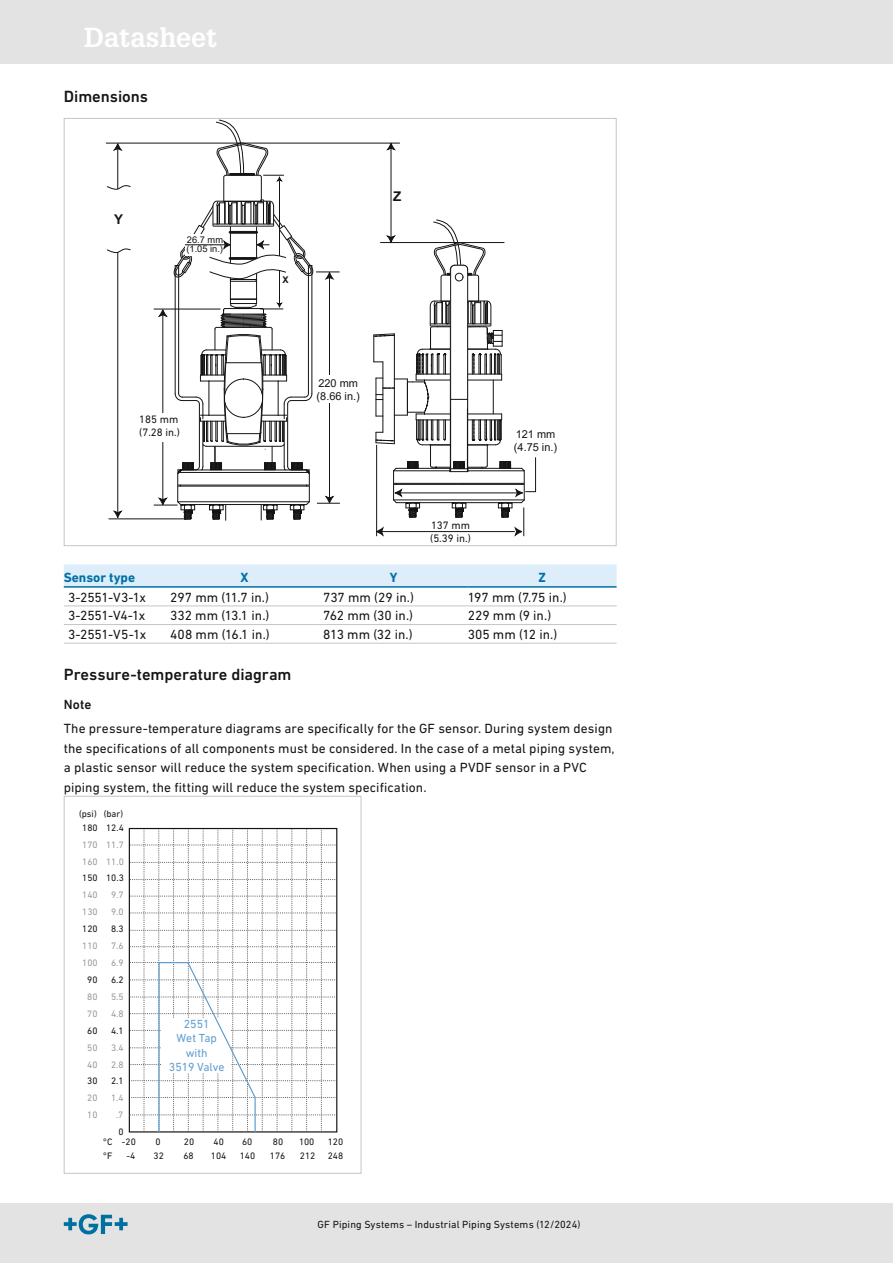
<style>
.page{position:relative;width:893px;height:1263px;background:#fff}
.page>*{position:absolute;margin:0;border:0;box-sizing:border-box;transform-origin:0 0}
.t1{font:700 27px "Glypha LT Pro";color:#fff}
.Überschrift_4__oNr{font:500 16.5px "DIN Next W1 G";color:#131413}
.Grundtext{font:13.5px/19.5px "DIN Next W1 G";letter-spacing:.005em;color:#131413}
.Tabelle_Text_links{font:13.5px "DIN Next W1 G";color:#131413}
.Table-Head-Font-GF-Blue-9pt-bold{font:700 13.5px "DIN Next W1 G";color:#0070a4}
.Überschrift_5_Spitztitel{font:500 13.5px "DIN Next W1 G";color:#131413}
.t2{font:700 13.35px "Arial";color:#131413}
.t3{font:11.85px/14.2px "DIN Next W1 G";color:#5e9dd1;text-align:center}
.t4{font:10.95px/13.2px "DIN Next W1 G";color:#131413}
.t5{font:10.95px/13.2px "Arial";color:#131413}
.t6{font:10.5px "DIN Next W1 G";letter-spacing:.015em;color:#131413}
.t7{font:9.45px/10.5px "DIN Next W1 G";color:#131413}
.t8{font:9.45px "DIN Next W1 G";color:#999}
.t9{font:9.3px/9.3px "Arial";color:#131413}
.t10{font:700 9.3px "Arial";color:#131413}
</style>
<div class="page">
<div style="left:0;top:1203px;width:893px;height:60px;background:#e3e3e3"></div>
<svg style="left:64px;top:1214px;width:64px;height:20px"></svg>
<div style="left:0;top:0;width:893px;height:64px;background:#e3e3e3"></div>
<div style="left:64px;top:564px;width:553px;height:22px;background:#ddedfa"></div>
<hr style="left:64px;top:586px;width:106px;height:2px;background:#0070a4">
<hr style="left:170px;top:586px;width:149px;height:2px;background:#0070a4">
<hr style="left:319px;top:586px;width:149px;height:2px;background:#0070a4">
<hr style="left:468px;top:586px;width:149px;height:2px;background:#0070a4">
<hr style="left:170px;top:605px;width:149px;height:1px;background:#c4c5c5">
<hr style="left:468px;top:605px;width:149px;height:1px;background:#c4c5c5">
<hr style="left:170px;top:624px;width:149px;height:1px;background:#c4c5c5">
<hr style="left:468px;top:624px;width:149px;height:1px;background:#c4c5c5">
<hr style="left:64px;top:605px;width:106px;height:1px;background:#c4c5c5">
<hr style="left:319px;top:605px;width:149px;height:1px;background:#c4c5c5">
<hr style="left:64px;top:624px;width:106px;height:1px;background:#c4c5c5">
<hr style="left:319px;top:624px;width:149px;height:1px;background:#c4c5c5">
<hr style="left:64px;top:643px;width:106px;height:1px;background:#c4c5c5">
<hr style="left:319px;top:643px;width:149px;height:1px;background:#c4c5c5">
<hr style="left:170px;top:643px;width:149px;height:1px;background:#c4c5c5">
<hr style="left:468px;top:643px;width:149px;height:1px;background:#c4c5c5">
<hr style="left:109px;top:519px;width:77px;height:1px;background:#131413">
<svg style="left:107px;top:248px;width:24px;height:5px"></svg>
<hr style="left:106px;top:143px;width:294px;height:1px;background:#131413">
<hr style="left:117px;top:252px;width:1px;height:261px;background:#131413">
<hr style="left:117px;top:148px;width:1px;height:41px;background:#131413">
<svg style="left:113px;top:510px;width:9px;height:8px"></svg>
<svg style="left:113px;top:143px;width:9px;height:8px"></svg>
<hr style="left:391px;top:148px;width:1px;height:94px;background:#131413">
<svg style="left:386px;top:143px;width:10px;height:7px"></svg>
<svg style="left:107px;top:183px;width:24px;height:7px"></svg>
<svg style="left:373px;top:219px;width:163px;height:317px"></svg>
<div style="left:455px;top:273px;width:8px;height:8px;border:1px solid #131413;border-radius:50%"></div>
<svg style="left:154px;top:120px;width:186px;height:401px"></svg>
<svg style="left:130px;top:829px;width:207px;height:304px"></svg>
<div style="left:64px;top:796px;width:297px;height:378px;border:1px solid #c4c5c5"></div>
<h1 class="t1" style="left:84px;top:20px;width:134px">Datasheet</h1>
<p class="Überschrift_4__oNr" style="left:64px;top:86px;width:86px">Dimensions</p>
<p class="t2" style="left:114px;top:209px;width:10px">Y</p>
<p class="t9" style="left:186px;top:235px;width:38px">26.7 mm (1.05 in.)</p>
<p class="t4" style="left:139px;top:413px;width:42px">185 mm (7.28 in.)</p>
<p class="t10" style="left:282px;top:273px;width:8px">X</p>
<p class="t2" style="left:393px;top:187px;width:10px">Z</p>
<p class="t5" style="left:317px;top:376px;width:45px">220 mm (8.66 in.)</p>
<p class="t4" style="left:430px;top:518px;width:42px">137 mm (5.39 in.)</p>
<p class="t5" style="left:514px;top:427px;width:45px">121 mm (4.75 in.)</p>
<p class="Table-Head-Font-GF-Blue-9pt-bold" style="left:64px;top:569px;width:73px">Sensor type</p>
<p class="Table-Head-Font-GF-Blue-9pt-bold" style="left:240px;top:569px;width:10px">X</p>
<p class="Table-Head-Font-GF-Blue-9pt-bold" style="left:390px;top:569px;width:9px">Y</p>
<p class="Table-Head-Font-GF-Blue-9pt-bold" style="left:538px;top:569px;width:9px">Z</p>
<p class="Tabelle_Text_links" style="left:68px;top:589px;width:80px">3-2551-V3-1x</p>
<p class="Tabelle_Text_links" style="left:170px;top:589px;width:100px">297 mm (11.7 in.)</p>
<p class="Tabelle_Text_links" style="left:323px;top:589px;width:92px">737 mm (29 in.)</p>
<p class="Tabelle_Text_links" style="left:468px;top:589px;width:101px">197 mm (7.75 in.)</p>
<p class="Tabelle_Text_links" style="left:68px;top:608px;width:79px">3-2551-V4-1x</p>
<p class="Tabelle_Text_links" style="left:170px;top:608px;width:101px">332 mm (13.1 in.)</p>
<p class="Tabelle_Text_links" style="left:323px;top:608px;width:91px">762 mm (30 in.)</p>
<p class="Tabelle_Text_links" style="left:468px;top:608px;width:85px">229 mm (9 in.)</p>
<p class="Tabelle_Text_links" style="left:68px;top:626px;width:80px">3-2551-V5-1x</p>
<p class="Tabelle_Text_links" style="left:170px;top:626px;width:101px">408 mm (16.1 in.)</p>
<p class="Tabelle_Text_links" style="left:323px;top:626px;width:91px">813 mm (32 in.)</p>
<p class="Tabelle_Text_links" style="left:468px;top:626px;width:91px">305 mm (12 in.)</p>
<p class="Überschrift_4__oNr" style="left:64px;top:665px;width:229px">Pressure-temperature diagram</p>
<p class="Überschrift_5_Spitztitel" style="left:64px;top:697px;width:29px">Note</p>
<p class="Grundtext" style="left:64px;top:718px;width:552px">The pressure-temperature diagrams are specifically for the GF sensor. During system design the specifications of all components must be considered. In the case of a metal piping system, a plastic sensor will reduce the system specification. When using a PVDF sensor in a PVC piping system, the fitting will reduce the system specification.</p>
<p class="t7" style="left:79px;top:808px;width:45px">(psi) (bar)</p>
<p class="t7" style="left:82px;top:822px;width:17px">180</p>
<p class="t7" style="left:106px;top:822px;width:19px">12.4</p>
<p class="t8" style="left:82px;top:839px;width:17px">170</p>
<p class="t8" style="left:106px;top:839px;width:19px">11.7</p>
<p class="t8" style="left:82px;top:856px;width:17px">160</p>
<p class="t8" style="left:106px;top:856px;width:19px">11.0</p>
<p class="t7" style="left:82px;top:873px;width:17px">150</p>
<p class="t7" style="left:106px;top:873px;width:19px">10.3</p>
<p class="t8" style="left:82px;top:890px;width:17px">140</p>
<p class="t8" style="left:111px;top:890px;width:14px">9.7</p>
<p class="t8" style="left:82px;top:906px;width:17px">130</p>
<p class="t8" style="left:111px;top:906px;width:14px">9.0</p>
<p class="t7" style="left:82px;top:923px;width:17px">120</p>
<p class="t7" style="left:111px;top:923px;width:14px">8.3</p>
<p class="t8" style="left:82px;top:940px;width:17px">110</p>
<p class="t8" style="left:111px;top:940px;width:14px">7.6</p>
<p class="t8" style="left:82px;top:957px;width:17px">100</p>
<p class="t8" style="left:111px;top:957px;width:14px">6.9</p>
<p class="t7" style="left:87px;top:974px;width:12px">90</p>
<p class="t7" style="left:111px;top:974px;width:14px">6.2</p>
<p class="t8" style="left:87px;top:991px;width:12px">80</p>
<p class="t8" style="left:111px;top:991px;width:14px">5.5</p>
<p class="t8" style="left:87px;top:1008px;width:12px">70</p>
<p class="t8" style="left:111px;top:1008px;width:14px">4.8</p>
<p class="t7" style="left:87px;top:1025px;width:12px">60</p>
<p class="t7" style="left:111px;top:1025px;width:14px">4.1</p>
<p class="t8" style="left:87px;top:1042px;width:12px">50</p>
<p class="t8" style="left:111px;top:1042px;width:14px">3.4</p>
<p class="t8" style="left:87px;top:1059px;width:12px">40</p>
<p class="t8" style="left:111px;top:1059px;width:14px">2.8</p>
<p class="t3" style="left:169px;top:1017px;width:57px">2551<br>Wet Tap with<br>3519 Valve</p>
<p class="t7" style="left:87px;top:1076px;width:12px">30</p>
<p class="t7" style="left:111px;top:1076px;width:14px">2.1</p>
<p class="t8" style="left:87px;top:1093px;width:12px">20</p>
<p class="t8" style="left:111px;top:1093px;width:14px">1.4</p>
<p class="t8" style="left:87px;top:1109px;width:12px">10</p>
<p class="t8" style="left:116px;top:1109px;width:9px">.7</p>
<p class="t7" style="left:122px;top:1126px;width:15px;text-indent:-3px">0 -20</p>
<p class="t7" style="left:156px;top:1136px;width:7px">0</p>
<p class="t7" style="left:184px;top:1136px;width:12px">20</p>
<p class="t7" style="left:214px;top:1136px;width:12px">40</p>
<p class="t7" style="left:242px;top:1136px;width:12px">60</p>
<p class="t7" style="left:273px;top:1136px;width:12px">80</p>
<p class="t7" style="left:299px;top:1136px;width:17px">100</p>
<p class="t7" style="left:328px;top:1136px;width:17px">120</p>
<p class="t7" style="left:103px;top:1136px;width:11px">°C</p>
<p class="t7" style="left:103px;top:1151px;width:11px">°F</p>
<p class="t7" style="left:126px;top:1151px;width:10px">-4</p>
<p class="t7" style="left:154px;top:1151px;width:12px">32</p>
<p class="t7" style="left:183px;top:1151px;width:12px">68</p>
<p class="t7" style="left:211px;top:1151px;width:17px">104</p>
<p class="t7" style="left:240px;top:1151px;width:17px">140</p>
<p class="t7" style="left:270px;top:1151px;width:17px">176</p>
<p class="t7" style="left:300px;top:1151px;width:17px">212</p>
<p class="t7" style="left:328px;top:1151px;width:17px">248</p>
<p class="t6" style="left:318px;top:1219px;width:264px">GF Piping Systems – Industrial Piping Systems (12/2024)</p>
</div>
